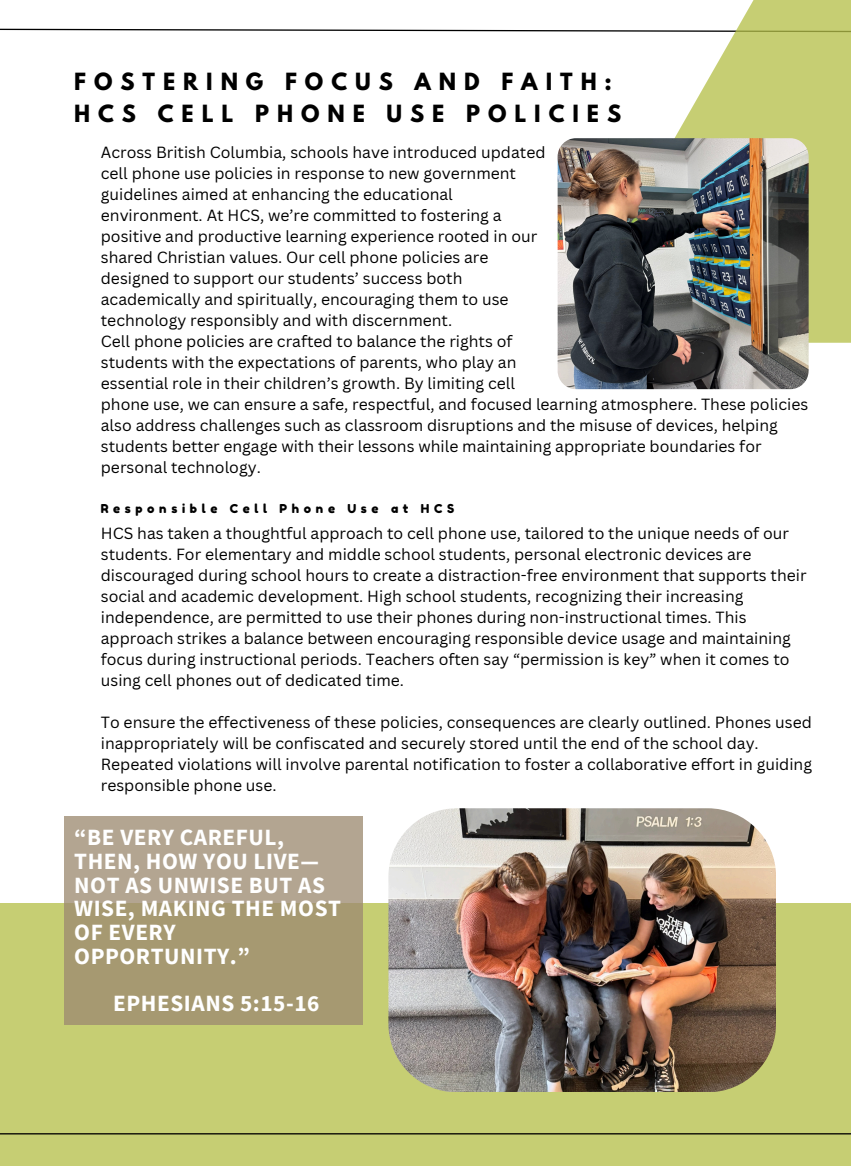
<style>
.page{position:relative;width:851px;height:1166px;background:#fff}
.page>*{position:absolute;margin:0;border:0;box-sizing:border-box;transform-origin:0 0}
.t1{font:700 23.28px/23.6px "Source Sans Pro";letter-spacing:.025em;color:#fff}
.t2{font:700 21px/31.5px "League Spartan";letter-spacing:.38em;color:#000}
.t3{font:15.75px/21px "Canva Sans";color:#000}
.t4{font:12.25px "Fredoka One";letter-spacing:.38em;color:#000}
</style>
<div class="page">
<div style="left:0;top:903px;width:850px;height:262px;background:#c6ce73"></div>
<svg style="left:0;top:28px;width:557px;height:4px"></svg>
<svg style="left:557px;top:0;width:293px;height:343px;fill:#c6ce73"></svg>
<hr style="left:0;top:1133px;width:850px;height:1px;background:#000">
<img style="left:557px;top:138px;width:251px;height:251px;border-radius:18px">
<img style="left:388px;top:808px;width:387px;height:283px;border-radius:68px">
<svg style="left:65px;top:816px;width:298px;height:208px;fill:#a69971"></svg>
<h2 class="t2" style="left:74px;top:69px;width:548px">FOSTERING FOCUS AND FAITH:<br>HCS CELL PHONE USE POLICIES</h2>
<h1 class="t3" style="left:101px;top:141px;width:446px">Across British Columbia, schools have introduced updated cell phone use policies in response to new government guidelines aimed at enhancing the educational environment. At HCS, we’re committed to fostering a positive and productive learning experience rooted in our shared Christian values. Our cell phone policies are designed to support our students’ success both academically and spiritually, encouraging them to use technology responsibly and with discernment.<br>Cell phone policies are crafted to balance the rights of students with the expectations of parents, who play an essential role in their children’s growth. By limiting cell</h1>
<p class="t3" style="left:101px;top:393px;width:709px">phone use, we can ensure a safe, respectful, and focused learning atmosphere. These policies also address challenges such as classroom disruptions and the misuse of devices, helping students better engage with their lessons while maintaining appropriate boundaries for personal technology.</p>
<h2 class="t4" style="left:101px;top:501px;width:355px">Responsible Cell Phone Use at HCS</h2>
<p class="t3" style="left:101px;top:523px;width:707px">HCS has taken a thoughtful approach to cell phone use, tailored to the unique needs of our students. For elementary and middle school students, personal electronic devices are discouraged during school hours to create a distraction-free environment that supports their social and academic development. High school students, recognizing their increasing independence, are permitted to use their phones during non-instructional times. This approach strikes a balance between encouraging responsible device usage and maintaining focus during instructional periods. Teachers often say “permission is key” when it comes to using cell phones out of dedicated time.</p>
<h2 class="t3" style="left:101px;top:712px;width:712px">To ensure the effectiveness of these policies, consequences are clearly outlined. Phones used inappropriately will be confiscated and securely stored until the end of the school day.<br>Repeated violations will involve parental notification to foster a collaborative effort in guiding responsible phone use.</h2>
<h2 class="t1" style="left:74px;top:825px;width:268px">“BE VERY CAREFUL,<br>THEN, HOW YOU LIVE—<br>NOT AS UNWISE BUT AS<br>WISE, MAKING THE MOST<br>OF EVERY<br>OPPORTUNITY.”</h2>
<p class="t1" style="left:113px;top:990px;width:208px">EPHESIANS 5:15-16</p>
</div>
